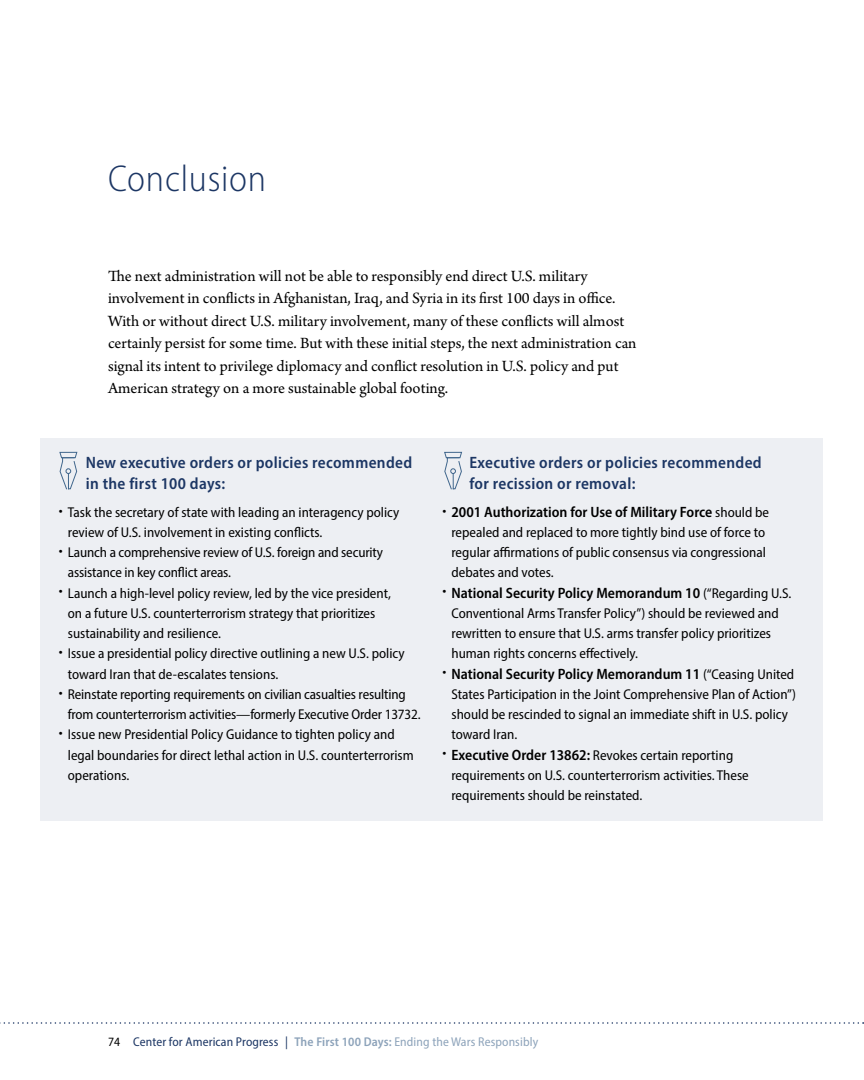
<style>
.page{position:relative;width:864px;height:1080px;background:#fff}
.page>*{position:absolute;margin:0;border:0;box-sizing:border-box;transform-origin:0 0}
.t1{font:300 semi-condensed 37.5px "Myriad Pro";letter-spacing:.02em;color:#1c3664}
.t2{font:16.5px/22.5px "Arno Pro";color:#000}
.t3{font:600 semi-condensed 16.5px/21px "Myriad Pro";letter-spacing:.02em;color:#1c3664}
.t4{font:600 semi-condensed 15px "Myriad Pro";color:#000}
.t5{font:semi-condensed 14.25px/20.2px "Myriad Pro";color:#000}
.t6{font:semi-condensed 12.75px "Myriad Pro";letter-spacing:.01em;color:#1c3664}
.s1{font-weight:400;font-size:14.25px}
.s2{font-weight:600;font-size:15px}
.s3{color:#000}
.s4{font-weight:600;color:#8da3ba}
.s5{color:#8da3ba}
</style>
<div class="page">
<svg style="left:0;top:1022px;width:864px;height:2px"></svg>
<div style="left:41px;top:438px;width:782px;height:382px;background:#edeff3"></div>
<svg style="left:59px;top:452px;width:19px;height:38px"></svg>
<svg style="left:444px;top:452px;width:18px;height:38px"></svg>
<h1 class="t1" style="left:108px;top:156px;width:160px">Conclusion</h1>
<p class="t2" style="left:108px;top:265px;width:530px">The next administration will not be able to responsibly end direct U.S. military involvement in conflicts in Afghanistan, Iraq, and Syria in its first 100 days in office.<br>With or without direct U.S. military involvement, many of these conflicts will almost certainly persist for some time. But with these initial steps, the next administration can signal its intent to privilege diplomacy and conflict resolution in U.S. policy and put American strategy on a more sustainable global footing.</p>
<p class="t3" style="left:86px;top:452px;width:328px">New executive orders or policies recommended in the first 100 days:</p>
<p class="t5" style="left:68px;top:502px;width:333px;text-indent:-9px">• Task the secretary of state with leading an interagency policy review of U.S. involvement in existing conflicts.</p>
<p class="t5" style="left:68px;top:542px;width:317px;text-indent:-9px">• Launch a comprehensive review of U.S. foreign and security assistance in key conflict areas.</p>
<p class="t5" style="left:68px;top:583px;width:325px;text-indent:-9px">• Launch a high-level policy review, led by the vice president, on a future U.S. counterterrorism strategy that prioritizes sustainability and resilience.</p>
<p class="t5" style="left:68px;top:643px;width:338px;text-indent:-9px">• Issue a presidential policy directive outlining a new U.S. policy toward Iran that de-escalates tensions.</p>
<p class="t5" style="left:68px;top:684px;width:354px;text-indent:-9px">• Reinstate reporting requirements on civilian casualties resulting from counterterrorism activities—formerly Executive Order 13732.</p>
<p class="t5" style="left:68px;top:724px;width:347px;text-indent:-9px">• Issue new Presidential Policy Guidance to tighten policy and legal boundaries for direct lethal action in U.S. counterterrorism operations.</p>
<p class="t3" style="left:470px;top:452px;width:294px">Executive orders or policies recommended for recission or removal:</p>
<p class="t4" style="left:443px;top:502px;width:328px"><span class="s1">•</span> 2001 Authorization for Use of Military Force <span class="s1">should be</span></p>
<p class="t5" style="left:452px;top:522px;width:316px;text-align:justify">repealed and replaced to more tightly bind use of force to regular affirmations of public consensus via congressional debates and votes.</p>
<p class="t4" style="left:442px;top:583px;width:350px"><sup>•</sup> National Security Policy Memorandum 10 <span class="s1">(“Regarding U.S.</span></p>
<p class="t5" style="left:452px;top:603px;width:329px">Conventional Arms Transfer Policy”) should be reviewed and rewritten to ensure that U.S. arms transfer policy prioritizes human rights concerns effectively.</p>
<p class="t4" style="left:443px;top:664px;width:353px"><sup>•</sup> National Security Policy Memorandum 11 <span class="s1">(“Ceasing United</span></p>
<p class="t5" style="left:452px;top:684px;width:346px">States Participation in the Joint Comprehensive Plan of Action”) should be rescinded to signal an immediate shift in U.S. policy toward Iran.</p>
<p class="t5" style="left:452px;top:745px;width:299px;text-indent:-9px">• <span class="s2">Executive Order 13862:</span> Revokes certain reporting requirements on U.S. counterterrorism activities. These requirements should be reinstated.</p>
<p class="t6" style="left:108px;top:1033px;width:432px"><span class="s3">74</span> Center for American Progress | <span class="s4">The First 100 Days:</span> <span class="s5">Ending the Wars Responsibly</span></p>
</div>
